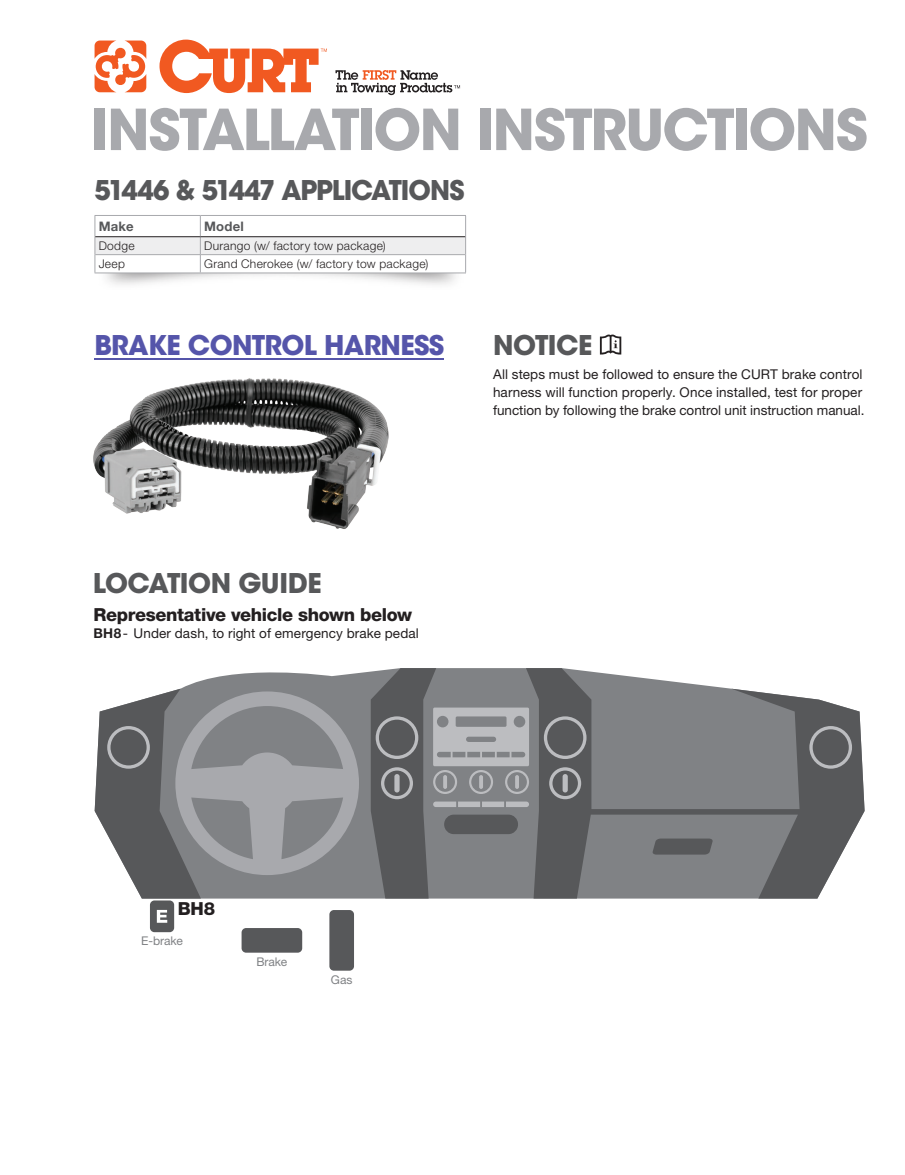
<style>
.page{position:relative;width:905px;height:1175px;background:#fff}
.page>*{position:absolute;margin:0;border:0;box-sizing:border-box;transform-origin:0 0}
.t1{font:700 55.95px "ITC Avant Garde Std";letter-spacing:-.03em;color:#a8a9ad}
.t2{font:700 27px "ITC Avant Garde Std";letter-spacing:-.035em;color:#57585a}
.t3{font:700 27px "ITC Avant Garde Std";letter-spacing:-.025em;color:#55a}
.t4{font:800 18px "Helvetica Neue LT Std";letter-spacing:-.02em;color:#231f20}
.t5{font:13.5px/18px "Helvetica Neue LT Std";letter-spacing:.01em;color:#231f20}
.t6{font:700 13.2px "Helvetica Neue LT Std";letter-spacing:.015em;color:#57585a}
.t7{font:300 12px "Helvetica Neue LT Std";letter-spacing:.025em;color:#231f20}
.t8{font:12px "Helvetica Neue LT Std";letter-spacing:-.005em;color:#808285}
.s1{font-weight:700}
</style>
<div class="page">
<img style="left:93px;top:378px;width:296px;height:151px">
<svg style="left:182px;top:671px;width:189px;height:227px;background:#919395"></svg>
<svg style="left:529px;top:668px;width:335px;height:230px;background:#818385"></svg>
<div style="left:241px;top:928px;width:61px;height:24px;background:#57585a;border-radius:5px"></div>
<div style="left:329px;top:910px;width:25px;height:60px;background:#57585a;border-radius:5px"></div>
<div style="left:150px;top:900px;width:24px;height:32px;background:#57585a;border-radius:4px"></div>
<svg style="left:157px;top:910px;width:10px;height:12px"></svg>
<svg style="left:544px;top:716px;width:42px;height:43px;background:#6d6e70"></svg>
<svg style="left:549px;top:767px;width:32px;height:32px"></svg>
<div style="left:562px;top:774px;width:5px;height:18px;background:#bcbdc0;border-radius:3px"></div>
<svg style="left:95px;top:688px;width:264px;height:210px;background:#898b8e"></svg>
<svg style="left:809px;top:726px;width:43px;height:42px;background:#6d6e70"></svg>
<svg style="left:371px;top:668px;width:158px;height:230px;background:#7c7d80"></svg>
<div style="left:394px;top:774px;width:5px;height:18px;background:#bcbdc0;border-radius:3px"></div>
<hr style="left:443px;top:775px;width:4px;height:14px;background:#bcbdc0;border-radius:2px">
<hr style="left:479px;top:775px;width:4px;height:14px;background:#bcbdc0;border-radius:2px">
<hr style="left:515px;top:775px;width:4px;height:14px;background:#bcbdc0;border-radius:2px">
<hr style="left:94px;top:358px;width:350px;height:1px;background:#55a">
<svg style="left:95px;top:41px;width:51px;height:51px"></svg>
<svg style="left:159px;top:40px;width:168px;height:53px"></svg>
<svg style="left:335px;top:70px;width:125px;height:25px"></svg>
<hr style="left:94px;top:272px;width:106px;height:1px;background:#a8a9ad">
<hr style="left:200px;top:272px;width:266px;height:1px;background:#a8a9ad">
<hr style="left:94px;top:215px;width:106px;height:1px;background:#a8a9ad">
<hr style="left:200px;top:215px;width:266px;height:1px;background:#a8a9ad">
<svg style="left:94px;top:216px;width:372px;height:56px"></svg>
<hr style="left:200px;top:236px;width:265px;height:1px;background:#231f20">
<svg style="left:600px;top:334px;width:21px;height:20px"></svg>
<h1 class="t1" style="left:91px;top:93px;width:778px">INSTALLATION INSTRUCTIONS</h1>
<h2 class="t2" style="left:94px;top:173px;width:371px">51446 &amp; 51447 APPLICATIONS</h2>
<p class="t6" style="left:99px;top:218px;width:36px">Make</p>
<p class="t6" style="left:204px;top:218px;width:41px">Model</p>
<p class="t7" style="left:99px;top:238px;width:37px">Dodge</p>
<p class="t7" style="left:204px;top:238px;width:183px">Durango (w/ factory tow package)</p>
<p class="t7" style="left:99px;top:256px;width:28px">Jeep</p>
<p class="t7" style="left:204px;top:256px;width:226px">Grand Cherokee (w/ factory tow package)</p>
<h2 class="t3" style="left:94px;top:327px;width:351px">BRAKE CONTROL HARNESS</h2>
<h2 class="t2" style="left:493px;top:327px;width:101px">NOTICE</h2>
<p class="t5" style="left:493px;top:365px;width:373px">All steps must be followed to ensure the CURT brake control harness will function properly. Once installed, test for proper function by following the brake control unit instruction manual.</p>
<h2 class="t2" style="left:93px;top:565px;width:230px">LOCATION GUIDE</h2>
<h3 class="t4" style="left:93px;top:604px;width:320px">Representative vehicle shown below</h3>
<p class="t5" style="left:94px;top:624px;width:327px"><span class="s1">BH8</span>- Under dash, to right of emergency brake pedal</p>
<h3 class="t4" style="left:178px;top:897px;width:39px">BH8</h3>
<p class="t8" style="left:141px;top:933px;width:43px">E-brake</p>
<p class="t8" style="left:256px;top:954px;width:32px">Brake</p>
<p class="t8" style="left:331px;top:972px;width:23px">Gas</p>
</div>
